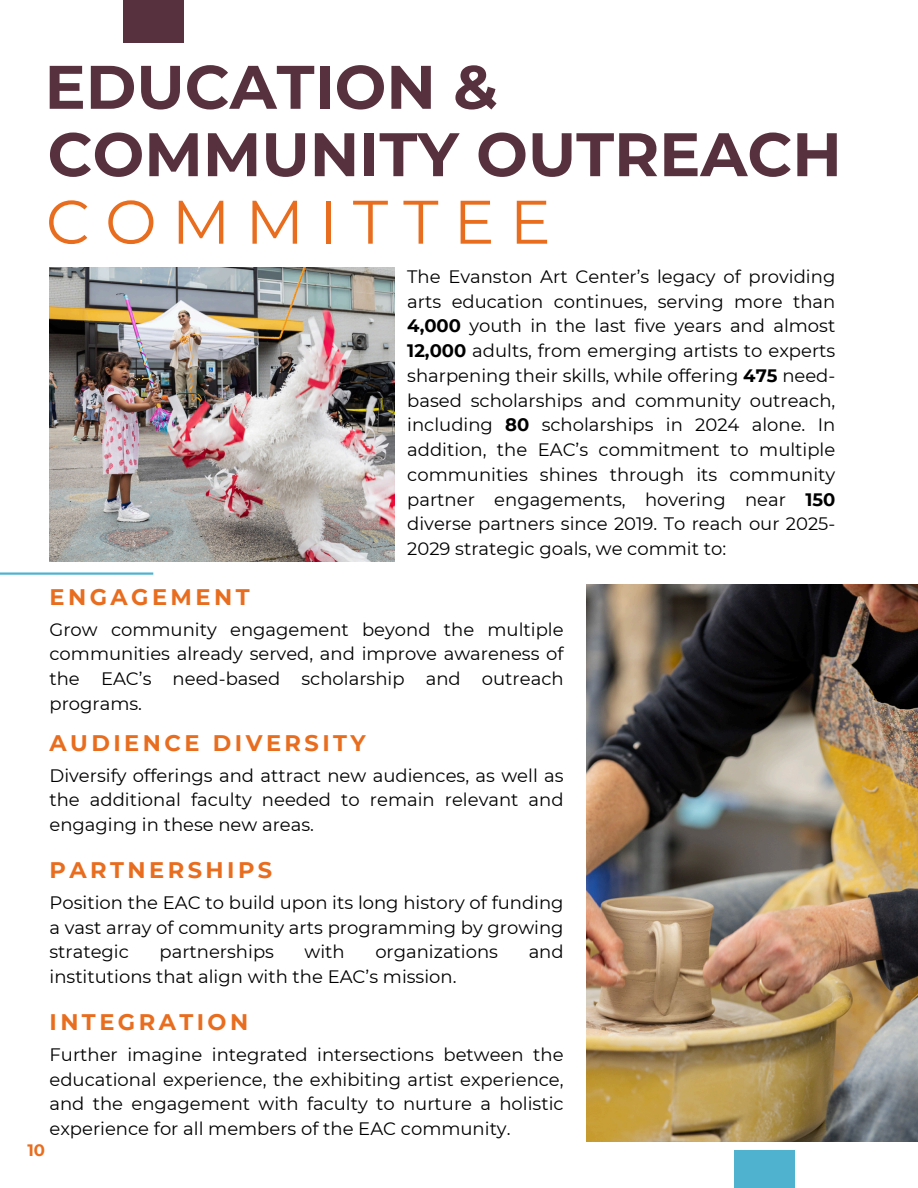
<style>
.page{position:relative;width:918px;height:1188px;background:#fff}
.page>*{position:absolute;margin:0;border:0;box-sizing:border-box;transform-origin:0 0}
.t1{font:700 61.35px "Montserrat";color:#58313e}
.t2{font:61.35px "Montserrat";letter-spacing:.245em;color:#e86d1f}
.t3{font:700 22.5px "Montserrat";letter-spacing:.155em;color:#e86d1f}
.t4{font:18px/24.8px "Montserrat";color:#000;text-align:justify}
.t5{font:700 16.5px "Montserrat";color:#e86d1f}
.s1{font-weight:700}
</style>
<div class="page">
<div style="left:123px;top:0;width:61px;height:42px;background:#58313e"></div>
<div style="left:734px;top:1151px;width:61px;height:37px;background:#4fb3cf"></div>
<img style="left:50px;top:268px;width:344px;height:293px">
<hr style="left:0;top:572px;width:153px;height:3px;background:#4fb3cf">
<img style="left:586px;top:585px;width:332px;height:557px">
<p class="t1" style="left:45px;top:49px;width:455px">EDUCATION &amp;</p>
<h1 class="t1" style="left:48px;top:117px;width:796px">COMMUNITY OUTREACH</h1>
<h1 class="t2" style="left:46px;top:184px;width:506px">COMMITTEE</h1>
<p class="t4" style="left:407px;top:264px;width:430px">The Evanston Art Center’s legacy of providing arts education continues, serving more than <span class="s1">4,000</span> youth in the last five years and almost <span class="s1">12,000</span> adults, from emerging artists to experts sharpening their skills, while offering <span class="s1">475</span> need&shy;based scholarships and community outreach, including <span class="s1">80</span> scholarships in 2024 alone. In addition, the EAC’s commitment to multiple communities shines through its community partner engagements, hovering near <span class="s1">150 </span>diverse partners since 2019. To reach our 2025- 2029 strategic goals, we commit to:</p>
<p class="t3" style="left:50px;top:583px;width:202px">ENGAGEMENT</p>
<p class="t4" style="left:50px;top:617px;width:516px">Grow community engagement beyond the multiple communities already served, and improve awareness of the EAC’s need-based scholarship and outreach programs.</p>
<p class="t3" style="left:50px;top:729px;width:318px">AUDIENCE DIVERSITY</p>
<p class="t4" style="left:50px;top:763px;width:516px">Diversify offerings and attract new audiences, as well as the additional faculty needed to remain relevant and engaging in these new areas.</p>
<p class="t3" style="left:50px;top:856px;width:224px">PARTNERSHIPS</p>
<p class="t4" style="left:50px;top:890px;width:516px">Position the EAC to build upon its long history of funding a vast array of community arts programming by growing strategic</p>
<p class="t4" style="left:160px;top:940px;width:116px">partnerships</p>
<p class="t4" style="left:305px;top:940px;width:42px">with</p>
<p class="t4" style="left:375px;top:940px;width:124px">organizations</p>
<p class="t4" style="left:529px;top:940px;width:37px">and</p>
<p class="t4" style="left:50px;top:964px;width:409px">institutions that align with the EAC’s mission.</p>
<p class="t3" style="left:50px;top:1008px;width:200px">INTEGRATION</p>
<p class="t4" style="left:50px;top:1042px;width:516px">Further imagine integrated intersections between the educational experience, the exhibiting artist experience, and the engagement with faculty to nurture a holistic experience for all members of the EAC community.</p>
<p class="t5" style="left:27px;top:1140px;width:19px">10</p>
</div>
